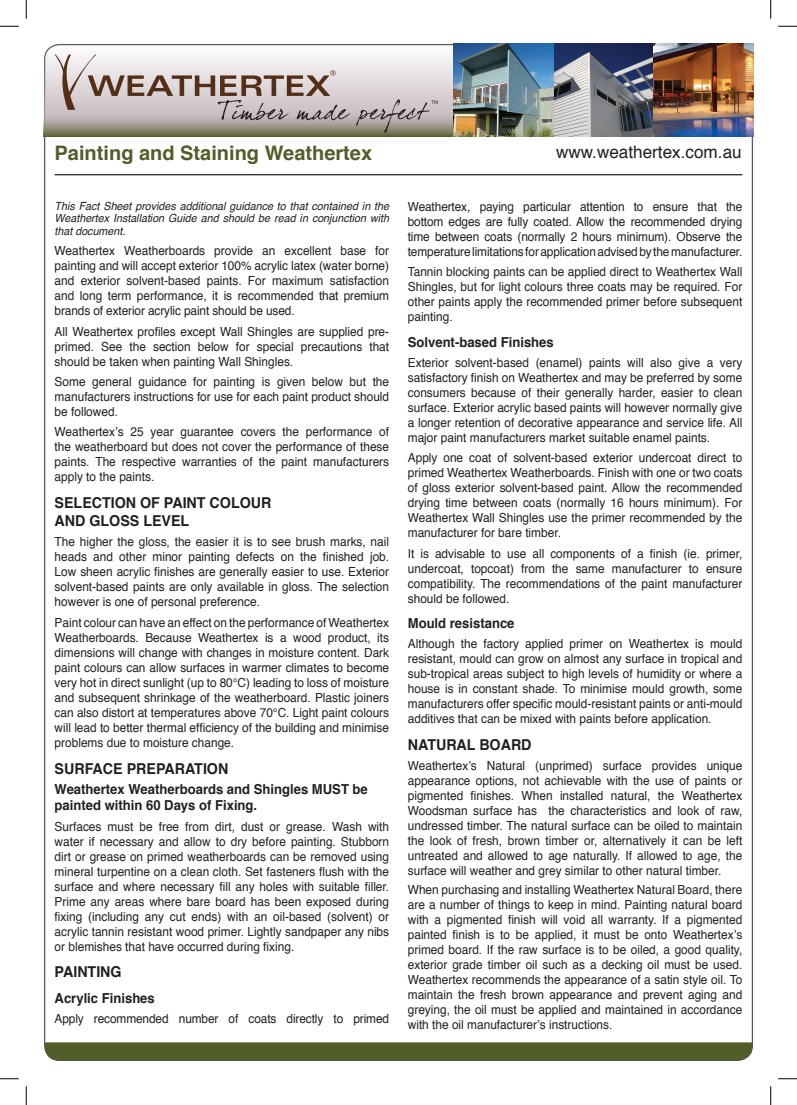
<style>
.page{position:relative;width:797px;height:1105px;background:#fff}
.page>*{position:absolute;margin:0;border:0;box-sizing:border-box;transform-origin:0 0}
.t1{font:700 20px "Helvetica";color:#515e29}
.t2{font:17.12px "Helvetica";color:#231f20}
.Subhead{font:700 15px/18px "Helvetica";color:#231f20;scale:.95 1}
.Subhead-2{font:700 13.75px/16.5px "Helvetica";color:#231f20;scale:.95 1}
.Body{font:12.5px/15px "Helvetica";color:#231f20;text-align:justify;scale:.95 1}
.Bullets-1{font:12.5px/15px "Helvetica";color:#231f20;text-align:justify;scale:.95 1}
.Body-2{font:italic 11.25px/12.5px "Helvetica";color:#231f20;text-align:justify;scale:.95 1}
</style>
<div class="page">
<hr style="left:55px;top:174px;width:687px;height:1px;background:#231f20">
<div style="left:45px;top:1042px;width:707px;height:18px;background:#515e29"></div>
<svg style="left:44px;top:44px;width:410px;height:67px"></svg>
<div style="left:44px;top:111px;width:709px;height:26px;background:linear-gradient(to bottom,#decedc,#686e48)"></div>
<svg style="left:55px;top:55px;width:295px;height:65px;background:#c6bcba"></svg>
<svg style="left:356px;top:99px;width:81px;height:34px;background:#a7a19c"></svg>
<img style="left:454px;top:44px;width:299px;height:93px">
<svg style="left:0;top:25px;width:19px;height:2px"></svg>
<svg style="left:778px;top:25px;width:19px;height:2px"></svg>
<svg style="left:0;top:1078px;width:19px;height:1px"></svg>
<svg style="left:778px;top:1078px;width:19px;height:1px"></svg>
<svg style="left:25px;top:0;width:2px;height:19px"></svg>
<svg style="left:25px;top:1086px;width:2px;height:19px"></svg>
<svg style="left:770px;top:0;width:1px;height:19px"></svg>
<svg style="left:770px;top:1086px;width:1px;height:19px"></svg>
<p class="t1" style="left:55px;top:137px;width:319px">Painting and Staining Weathertex</p>
<p class="Body-2" style="left:55px;top:200px;width:353px">This Fact Sheet provides additional guidance to that contained in the Weathertex Installation Guide and should be read in conjunction with that document.</p>
<p class="Body" style="left:55px;top:244px;width:353px">Weathertex Weatherboards provide an excellent base for painting and will accept exterior 100% acrylic latex (water borne) and exterior solvent-based paints. For maximum satisfaction and long term performance, it is recommended that premium brands of exterior acrylic paint should be used.</p>
<p class="Body" style="left:55px;top:324px;width:353px">All Weathertex profiles except Wall Shingles are supplied pre&shy;primed. See the section below for special precautions that should be taken when painting Wall Shingles.</p>
<p class="Body" style="left:55px;top:374px;width:353px">Some general guidance for painting is given below but the manufacturers instructions for use for each paint product should be followed.</p>
<p class="Body" style="left:55px;top:425px;width:353px">Weathertex’s 25 year guarantee covers the performance of the weatherboard but does not cover the performance of these paints. The respective warranties of the paint manufacturers apply to the paints.</p>
<p class="Subhead" style="left:55px;top:494px;width:230px">SELECTION OF PAINT COLOUR<br>AND GLOSS LEVEL</p>
<p class="Body" style="left:55px;top:535px;width:353px">The higher the gloss, the easier it is to see brush marks, nail heads and other minor painting defects on the finished job.<br>Low sheen acrylic finishes are generally easier to use. Exterior solvent-based paints are only available in gloss. The selection however is one of personal preference.</p>
<p class="Body" style="left:55px;top:615px;width:353px">Paint colour can have an effect on the performance of Weathertex Weatherboards. Because Weathertex is a wood product, its dimensions will change with changes in moisture content. Dark paint colours can allow surfaces in warmer climates to become very hot in direct sunlight (up to 80°C) leading to loss of moisture and subsequent shrinkage of the weatherboard. Plastic joiners can also distort at temperatures above 70°C. Light paint colours will lead to better thermal efficiency of the building and minimise problems due to moisture change.</p>
<p class="Subhead" style="left:55px;top:759px;width:184px">SURFACE PREPARATION</p>
<p class="Subhead-2" style="left:55px;top:781px;width:331px">Weathertex Weatherboards and Shingles MUST be painted within 60 Days of Fixing.</p>
<p class="Body" style="left:55px;top:819px;width:354px">Surfaces must be free from dirt, dust or grease. Wash with water if necessary and allow to dry before painting. Stubborn dirt or grease on primed weatherboards can be removed using mineral turpentine on a clean cloth. Set fasteners flush with the surface and where necessary fill any holes with suitable filler.<br>Prime any areas where bare board has been exposed during fixing (including any cut ends) with an oil-based (solvent) or acrylic tannin resistant wood primer. Lightly sandpaper any nibs or blemishes that have occurred during fixing.</p>
<p class="Subhead" style="left:55px;top:963px;width:72px">PAINTING</p>
<p class="Subhead-2" style="left:55px;top:990px;width:107px">Acrylic Finishes</p>
<p class="Body" style="left:55px;top:1011px;width:353px">Apply recommended number of coats directly to primed</p>
<h2 class="t2" style="left:556px;top:139px;width:187px">www.weathertex.com.au</h2>
<p class="Body" style="left:408px;top:199px;width:353px">Weathertex, paying particular attention to ensure that the bottom edges are fully coated. Allow the recommended drying time between coats (normally 2 hours minimum). Observe the temperature limitations for application advised by the manufacturer.</p>
<p class="Body" style="left:408px;top:265px;width:353px">Tannin blocking paints can be applied direct to Weathertex Wall Shingles, but for light colours three coats may be required. For other paints apply the recommended primer before subsequent painting.</p>
<p class="Subhead-2" style="left:408px;top:334px;width:155px">Solvent-based Finishes</p>
<p class="Body" style="left:408px;top:355px;width:354px">Exterior solvent-based (enamel) paints will also give a very satisfactory finish on Weathertex and may be preferred by some consumers because of their generally harder, easier to clean surface. Exterior acrylic based paints will however normally give a longer retention of decorative appearance and service life. All major paint manufacturers market suitable enamel paints.</p>
<p class="Body" style="left:408px;top:451px;width:353px">Apply one coat of solvent-based exterior undercoat direct to primed Weathertex Weatherboards. Finish with one or two coats of gloss exterior solvent-based paint. Allow the recommended drying time between coats (normally 16 hours minimum). For Weathertex Wall Shingles use the primer recommended by the manufacturer for bare timber.</p>
<p class="Body" style="left:408px;top:546px;width:353px">It is advisable to use all components of a finish (ie. primer, undercoat, topcoat) from the same manufacturer to ensure compatibility. The recommendations of the paint manufacturer should be followed.</p>
<p class="Subhead-2" style="left:408px;top:615px;width:114px">Mould resistance</p>
<p class="Body" style="left:408px;top:637px;width:353px">Although the factory applied primer on Weathertex is mould resistant, mould can grow on almost any surface in tropical and sub-tropical areas subject to high levels of humidity or where a house is in constant shade. To minimise mould growth, some manufacturers offer specific mould-resistant paints or anti-mould additives that can be mixed with paints before application.</p>
<p class="Subhead" style="left:408px;top:736px;width:132px">NATURAL BOARD</p>
<p class="Bullets-1" style="left:408px;top:759px;width:353px">Weathertex’s Natural (unprimed) surface provides unique appearance options, not achievable with the use of paints or pigmented finishes. When installed natural, the Weathertex Woodsman surface has the characteristics and look of raw, undressed timber. The natural surface can be oiled to maintain the look of fresh, brown timber or, alternatively it can be left untreated and allowed to age naturally. If allowed to age, the surface will weather and grey similar to other natural timber.</p>
<p class="Bullets-1" style="left:408px;top:882px;width:353px">When purchasing and installing Weathertex Natural Board, there are a number of things to keep in mind. Painting natural board with a pigmented finish will void all warranty. If a pigmented painted finish is to be applied, it must be onto Weathertex’s primed board. If the raw surface is to be oiled, a good quality, exterior grade timber oil such as a decking oil must be used.<br>Weathertex recommends the appearance of a satin style oil. To maintain the fresh brown appearance and prevent aging and greying, the oil must be applied and maintained in accordance with the oil manufacturer’s instructions.</p>
</div>
